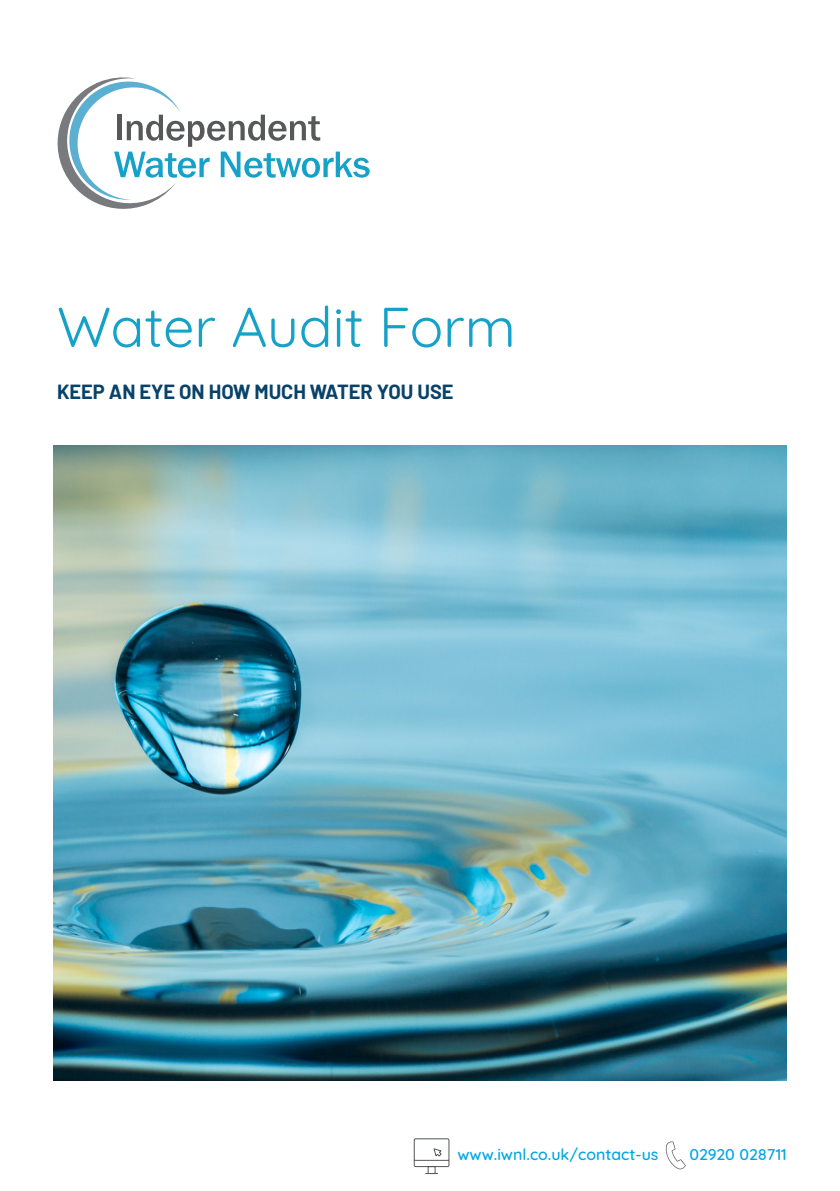
<style>
.page{position:relative;width:840px;height:1191px;background:#fff}
.page>*{position:absolute;margin:0;border:0;box-sizing:border-box;transform-origin:0 0}
.t1{font:56px "Quicksand";color:#16a1c8}
.t2{font:700 20px "Barlow";color:#094269}
.t3{font:500 16px "Quicksand";color:#00a8e2}
</style>
<div class="page">
<svg style="left:57px;top:77px;width:312px;height:132px"></svg>
<svg style="left:665px;top:1141px;width:20px;height:28px"></svg>
<svg style="left:413px;top:1138px;width:36px;height:36px"></svg>
<img style="left:54px;top:445px;width:732px;height:635px">
<p class="t1" style="left:57px;top:283px;width:460px">Water Audit Form</p>
<p class="t2" style="left:57px;top:379px;width:398px">KEEP AN EYE ON HOW MUCH WATER YOU USE</p>
<p class="t3" style="left:457px;top:1141px;width:202px">www.iwnl.co.uk/contact-us</p>
<p class="t3" style="left:689px;top:1141px;width:99px">02920 028711</p>
</div>
